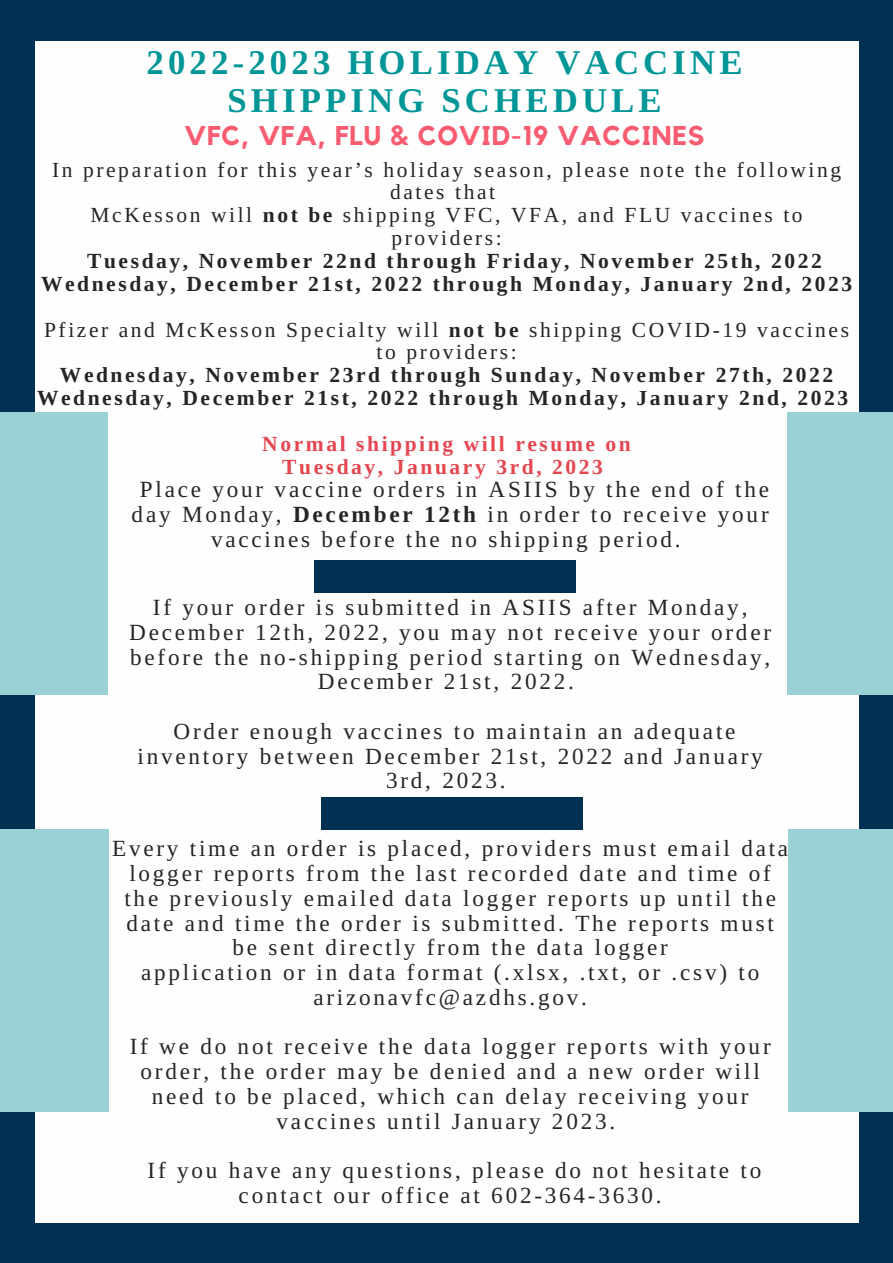
<style>
.page{position:relative;width:893px;height:1263px;background:#003153}
.page>*{position:absolute;margin:0;border:0;box-sizing:border-box;transform-origin:0 0}
.t1{font:700 34.72px/37.7px "Libra Serif Modern";letter-spacing:.12em;color:#009698;text-align:center}
.t2{font:700 27px "Kollektif";letter-spacing:.03em;color:#f85c70}
.t3{font:23.17px/24.8px "Libra Serif Modern";letter-spacing:.12em;color:#252525;text-align:center}
.t4{font:700 21.52px/23.1px "Libra Serif Modern";letter-spacing:.12em;color:#252525}
.t5{font:21.52px/22.6px "Libra Serif Modern";letter-spacing:.12em;color:#252525;text-align:center}
.t6{font:700 21.52px/23.1px "Libra Serif Modern";letter-spacing:.12em;color:#e44650;text-align:center}
.s1{font-weight:700}
</style>
<div class="page">
<div style="left:35px;top:41px;width:823px;height:1182px;background:#fefefe"></div>
<div style="left:788px;top:412px;width:105px;height:282px;background:#9ad1d4"></div>
<div style="left:0;top:412px;width:107px;height:282px;background:#9ad1d4"></div>
<div style="left:321px;top:798px;width:261px;height:32px;background:#003153"></div>
<div style="left:314px;top:560px;width:261px;height:32px;background:#003153"></div>
<div style="left:0;top:829px;width:108px;height:282px;background:#9ad1d4"></div>
<div style="left:788px;top:829px;width:105px;height:282px;background:#9ad1d4"></div>
<h1 class="t1" style="left:146px;top:43px;width:597px">2022-2023 HOLIDAY VACCINE<br>SHIPPING SCHEDULE</h1>
<p class="t2" style="left:185px;top:123px;width:521px">VFC, VFA, FLU &amp; COVID-19 VACCINES</p>
<p class="t5" style="left:52px;top:159px;width:790px">In preparation for this year’s holiday season, please note the following dates that<br>McKesson will <span class="s1">not be</span> shipping VFC, VFA, and FLU vaccines to providers:</p>
<p class="t4" style="left:41px;top:249px;width:812px;text-indent:46px">Tuesday, November 22nd through Friday, November 25th, 2022<br>Wednesday, December 21st, 2022 through Monday, January 2nd, 2023</p>
<p class="t5" style="left:44px;top:318px;width:806px">Pfizer and McKesson Specialty will <span class="s1">not be</span> shipping COVID-19 vaccines to providers:</p>
<p class="t4" style="left:37px;top:363px;width:812px;text-align:center">Wednesday, November 23rd through Sunday, November 27th, 2022<br>Wednesday, December 21st, 2022 through Monday, January 2nd, 2023</p>
<p class="t6" style="left:262px;top:432px;width:370px">Normal shipping will resume on<br>Tuesday, January 3rd, 2023</p>
<p class="t3" style="left:132px;top:476px;width:639px;line-height:25px">Place your vaccine orders in ASIIS by the end of the day Monday, <span class="s1">December 12th</span> in order to receive your vaccines before the no shipping period.</p>
<p class="t3" style="left:129px;top:595px;width:643px">If your order is submitted in ASIIS after Monday, December 12th, 2022, you may not receive your order before the no-shipping period starting on Wednesday, December 21st, 2022.</p>
<p class="t3" style="left:138px;top:719px;width:627px">Order enough vaccines to maintain an adequate inventory between December 21st, 2022 and January<br>3rd, 2023.</p>
<p class="t3" style="left:112px;top:836px;width:677px">Every time an order is placed, providers must email data logger reports from the last recorded date and time of the previously emailed data logger reports up until the date and time the order is submitted. The reports must be sent directly from the data logger<br>application or in data format (.xlsx, .txt, or .csv) to arizonavfc@azdhs.gov.</p>
<p class="t3" style="left:130px;top:1034px;width:642px">If we do not receive the data logger reports with your order, the order may be denied and a new order will need to be placed, which can delay receiving your vaccines until January 2023.</p>
<p class="t3" style="left:148px;top:1158px;width:615px">If you have any questions, please do not hesitate to contact our office at 602-364-3630.</p>
</div>
